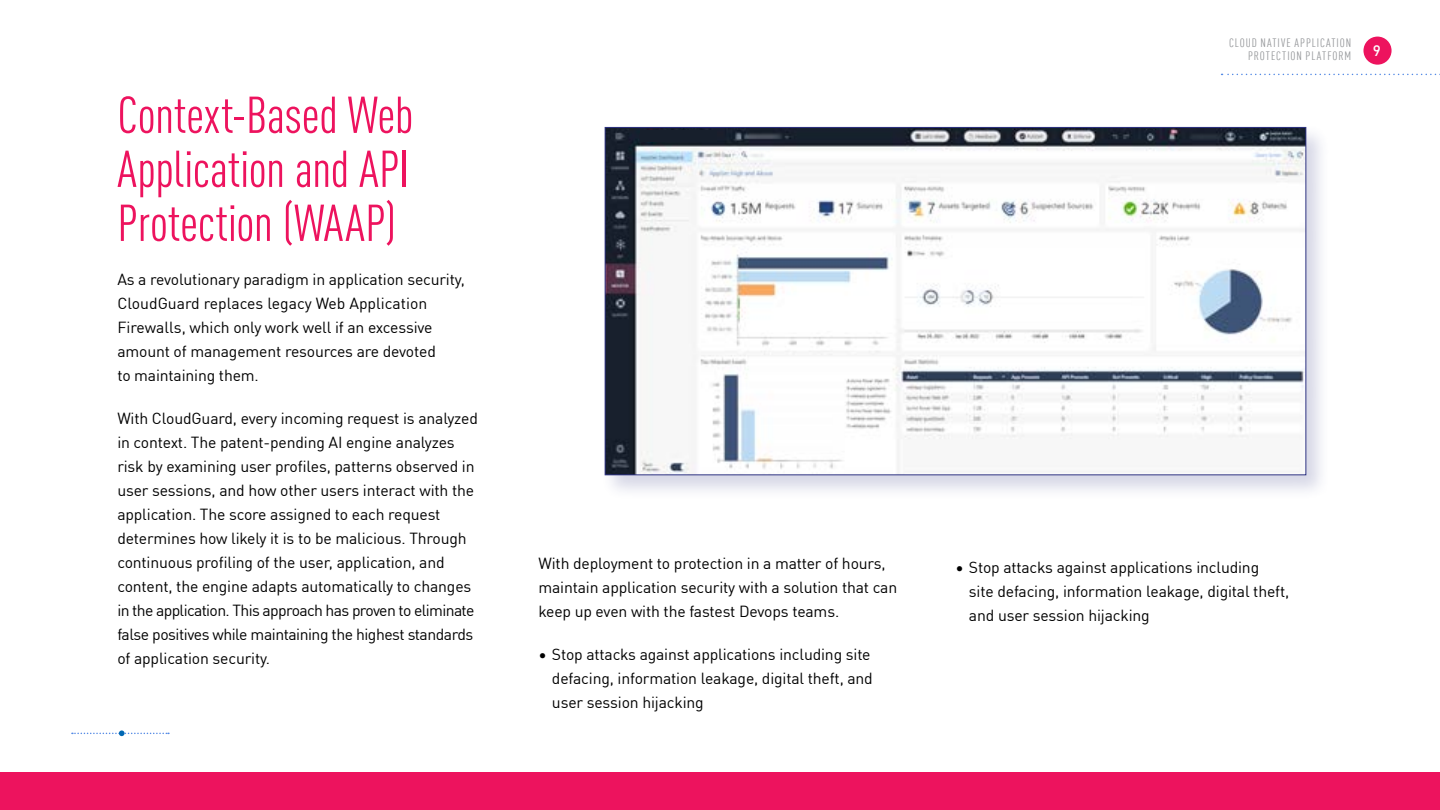
<style>
.page{position:relative;width:1440px;height:810px;background:#fff}
.page>*{position:absolute;margin:0;border:0;box-sizing:border-box;transform-origin:0 0}
.t1{font:condensed 51px/54px "DIN Pro";letter-spacing:-.005em;color:#ed135e;text-align:justify}
.t2{font:15.75px/24px "DIN Pro";letter-spacing:-.01em;color:#000}
.t3{font:500 15px "DIN Pro";color:#fff}
.t4{font:condensed 12px/13.5px "DIN Pro";letter-spacing:.075em;color:#939598;text-align:right}
</style>
<div class="page">
<svg style="left:1222px;top:74px;width:218px;height:1px"></svg>
<div style="left:1363px;top:37px;width:29px;height:28px;background:#ed135e;border-radius:50%"></div>
<svg style="left:72px;top:730px;width:97px;height:6px"></svg>
<div style="left:601px;top:124px;width:729px;height:376px;background:#2e3382;opacity:.2"></div>
<img style="left:607px;top:129px;width:697px;height:344px">
<div style="left:640px;top:131px;width:76px;height:11px;background:#171f2c"></div>
<div style="left:0;top:772px;width:1440px;height:38px;background:#ed135e"></div>
<h1 class="t1" style="left:117px;top:85px;width:298px">Context-Based Web Application and API Protection (WAAP)</h1>
<p class="t2" style="left:117px;top:266px;width:349px">As a revolutionary paradigm in application security, CloudGuard replaces legacy Web Application Firewalls, which only work well if an excessive amount of management resources are devoted<br>to maintaining them.</p>
<p class="t2" style="left:117px;top:405px;width:362px">With CloudGuard, every incoming request is analyzed in context. The patent-pending AI engine analyzes risk by examining user profiles, patterns observed in user sessions, and how other users interact with the application. The score assigned to each request determines how likely it is to be malicious. Through continuous profiling of the user, application, and content, the engine adapts automatically to changes in the application. This approach has proven to eliminate false positives while maintaining the highest standards of application security.</p>
<p class="t4" style="left:1229px;top:35px;width:124px">CLOUD NATIVE APPLICATION<br>PROTECTION PLATFORM</p>
<p class="t3" style="left:1373px;top:39px;width:9px">9</p>
<p class="t2" style="left:538px;top:551px;width:360px">With deployment to protection in a matter of hours, maintain application security with a solution that can keep up even with the fastest Devops teams.</p>
<p class="t2" style="left:552px;top:642px;width:322px;text-indent:-13px">∙ Stop attacks against applications including site defacing, information leakage, digital theft, and user session hijacking</p>
<p class="t2" style="left:969px;top:554px;width:322px;text-indent:-13px">∙ Stop attacks against applications including<br>site defacing, information leakage, digital theft, and user session hijacking</p>
</div>
